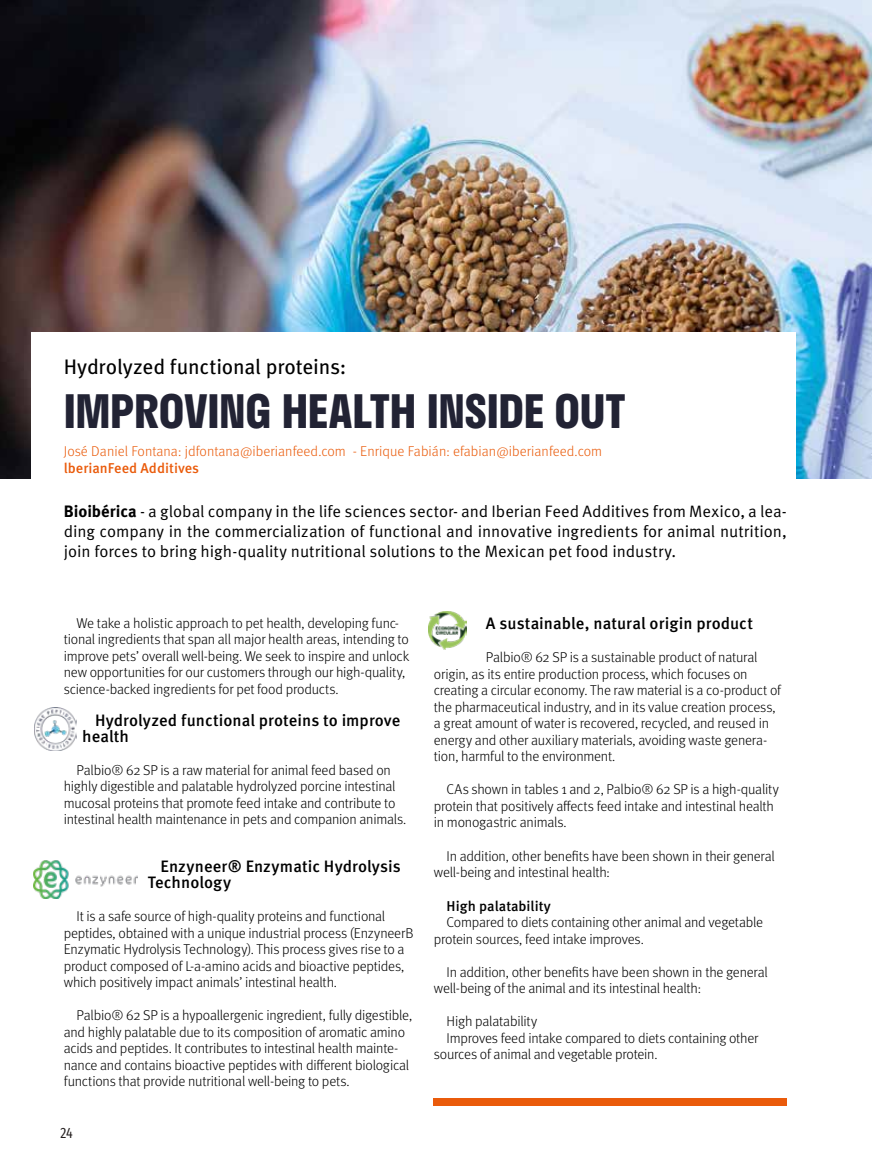
<style>
.page{position:relative;width:872px;height:1170px;background:#fff}
.page>*{position:absolute;margin:0;border:0;box-sizing:border-box;transform-origin:0 0}
.t1{font:700 45px "Stratos";letter-spacing:-.005em;color:#222334}
.t2{font:21px "Meta Pro";letter-spacing:-.01em;color:#000}
.t3{font:16.5px/19.8px "Meta Pro Norm";color:#000;text-align:justify}
.t4{font:500 16.5px/15.8px "Meta Pro";letter-spacing:.005em;color:#000}
.t5{font:15px "Fira Sans Compressed";color:#231e1e}
.t6{font:300 14.25px/16.5px "Meta Pro";letter-spacing:-.015em;color:#000}
.t7{font:300 14.25px "Meta Pro";letter-spacing:.005em;color:#ea5b0b}
.t8{font:500 14.25px "Meta Pro";letter-spacing:.005em;color:#ea5b0b}
.t9{font:500 14.25px "Meta Pro";letter-spacing:.005em;color:#000}
.s1{font-family:"Meta Pro";font-weight:700}
</style>
<div class="page">
<img style="left:0;top:0;width:871px;height:478px">
<div style="left:31px;top:332px;width:764px;height:159px;background:#fff"></div>
<img style="left:34px;top:707px;width:43px;height:43px">
<img style="left:33px;top:860px;width:105px;height:38px">
<img style="left:429px;top:611px;width:37px;height:38px">
<div style="left:434px;top:1098px;width:353px;height:8px;background:#ea5b0b"></div>
<h2 class="t2" style="left:64px;top:350px;width:284px">Hydrolyzed functional proteins:</h2>
<h1 class="t1" style="left:64px;top:375px;width:563px">IMPROVING HEALTH INSIDE OUT</h1>
<p class="t7" style="left:64px;top:441px;width:540px">José Daniel Fontana: jdfontana@iberianfeed.com - Enrique Fabián: efabian@iberianfeed.com</p>
<p class="t8" style="left:64px;top:457px;width:137px">lberianFeed Additives</p>
<p class="t3" style="left:64px;top:500px;width:724px"><span class="s1">Bioibérica</span> - a global company in the life sciences sector- and Iberian Feed Additives from Mexico, a lea&shy;ding company in the commercialization of functional and innovative ingredients for animal nutrition, join forces to bring high-quality nutritional solutions to the Mexican pet food industry.</p>
<p class="t6" style="left:64px;top:613px;width:347px;text-indent:13px">We take a holistic approach to pet health, developing func&shy;tional ingredients that span all major health areas, intending to improve pets’ overall well-being. We seek to inspire and unlock new opportunities for our customers through our high-quality, science-backed ingredients for pet food products.</p>
<p class="t4" style="left:82px;top:711px;width:320px;text-indent:13px">Hydrolyzed functional proteins to improve health</p>
<p class="t6" style="left:64px;top:760px;width:344px;text-indent:13px">Palbio® 62 SP is a raw material for animal feed based on highly digestible and palatable hydrolyzed porcine intestinal mucosal proteins that promote feed intake and contribute to intestinal health maintenance in pets and companion animals.</p>
<p class="t4" style="left:148px;top:857px;width:254px;text-indent:13px">Enzyneer® Enzymatic Hydrolysis<br>Technology</p>
<p class="t6" style="left:64px;top:907px;width:351px;text-indent:13px">It is a safe source of high-quality proteins and functional peptides, obtained with a unique industrial process (EnzyneerB Enzymatic Hydrolysis Technology). This process gives rise to a product composed of L-a-amino acids and bioactive peptides, which positively impact animals’ intestinal health.</p>
<p class="t6" style="left:64px;top:1006px;width:350px;text-indent:13px">Palbio® 62 SP is a hypoallergenic ingredient, fully digestible, and highly palatable due to its composition of aromatic amino acids and peptides. It contributes to intestinal health mainte&shy;nance and contains bioactive peptides with different biological functions that provide nutritional well-being to pets.</p>
<p class="t5" style="left:61px;top:1121px;width:14px">24</p>
<p class="t4" style="left:486px;top:614px;width:269px">A sustainable, natural origin product</p>
<p class="t6" style="left:434px;top:648px;width:349px;text-indent:52px">Palbio® 62 SP is a sustainable product of natural origin, as its entire production process, which focuses on creating a circular economy. The raw material is a co-product of the pharmaceutical industry, and in its value creation process, a great amount of water is recovered, recycled, and reused in energy and other auxiliary materials, avoiding waste genera&shy;tion, harmful to the environment.</p>
<p class="t6" style="left:434px;top:780px;width:346px;text-indent:13px">CAs shown in tables 1 and 2, Palbio® 62 SP is a high-quality protein that positively affects feed intake and intestinal health in monogastric animals.</p>
<p class="t6" style="left:434px;top:846px;width:342px;text-indent:13px">In addition, other benefits have been shown in their general well-being and intestinal health:</p>
<p class="t9" style="left:446px;top:894px;width:106px">High palatability</p>
<p class="t6" style="left:434px;top:913px;width:331px;text-indent:13px">Compared to diets containing other animal and vegetable protein sources, feed intake improves.</p>
<p class="t6" style="left:434px;top:962px;width:335px;text-indent:13px">In addition, other benefits have been shown in the general well-being of the animal and its intestinal health:</p>
<p class="t6" style="left:446px;top:1012px;width:92px">High palatability</p>
<p class="t6" style="left:446px;top:1028px;width:313px">Improves feed intake compared to diets containing other</p>
<p class="t6" style="left:434px;top:1045px;width:225px">sources of animal and vegetable protein.</p>
</div>
